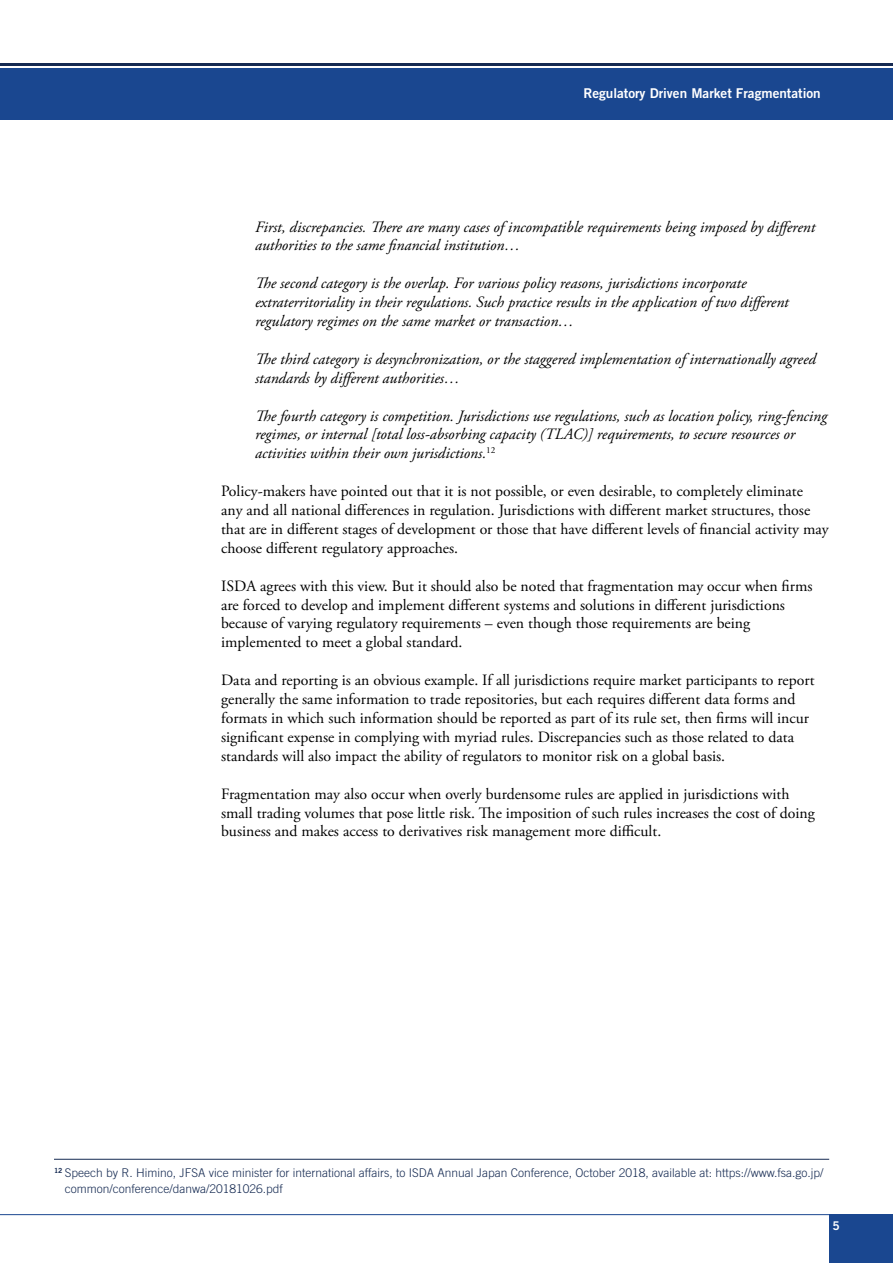
<style>
.page{position:relative;width:893px;height:1263px;background:#fff}
.page>*{position:absolute;margin:0;border:0;box-sizing:border-box;transform-origin:0 0}
.t1{font:15.75px/18.9px "Adobe Garamond Pro";color:#000}
.t2{font:italic 15.75px/18.9px "Adobe Garamond Pro";color:#000}
.t3{font:13.5px "Trade Gothic LT Std Bd 2";color:#fff}
.t4{font:300 12px/16.5px "Trade Gothic LT Std";color:#152a52}
.t5{font:12px "Trade Gothic Bold Two";color:#fff}
</style>
<div class="page">
<div style="left:0;top:68px;width:893px;height:51px;background:#1a4790"></div>
<hr style="left:0;top:64px;width:893px;height:2px;background:#152a52">
<div style="left:829px;top:1214px;width:64px;height:49px;background:#1a4790"></div>
<hr style="left:0;top:1214px;width:829px;height:1px;background:#1a4790">
<hr style="left:54px;top:1159px;width:775px;height:1px;background:#152a52">
<p class="t3" style="left:583px;top:85px;width:239px">Regulatory Driven Market Fragmentation</p>
<p class="t2" style="left:255px;top:217px;width:561px">First, discrepancies. There are many cases of incompatible requirements being imposed by different authorities to the same financial institution…</p>
<p class="t2" style="left:255px;top:274px;width:535px">The second category is the overlap. For various policy reasons, jurisdictions incorporate extraterritoriality in their regulations. Such practice results in the application of two different regulatory regimes on the same market or transaction…</p>
<p class="t2" style="left:255px;top:350px;width:562px">The third category is desynchronization, or the staggered implementation of internationally agreed standards by different authorities…</p>
<p class="t2" style="left:255px;top:406px;width:573px">The fourth category is competition. Jurisdictions use regulations, such as location policy, ring-fencing regimes, or internal [total loss-absorbing capacity (TLAC)] requirements, to secure resources or activities within their own jurisdictions.<sup>12</sup></p>
<p class="t1" style="left:221px;top:482px;width:609px">Policy-makers have pointed out that it is not possible, or even desirable, to completely eliminate<br>any and all national differences in regulation. Jurisdictions with different market structures, those that are in different stages of development or those that have different levels of financial activity may choose different regulatory approaches.</p>
<p class="t1" style="left:221px;top:577px;width:593px">ISDA agrees with this view. But it should also be noted that fragmentation may occur when firms are forced to develop and implement different systems and solutions in different jurisdictions because of varying regulatory requirements – even though those requirements are being implemented to meet a global standard.</p>
<p class="t1" style="left:221px;top:671px;width:595px">Data and reporting is an obvious example. If all jurisdictions require market participants to report generally the same information to trade repositories, but each requires different data forms and formats in which such information should be reported as part of its rule set, then firms will incur significant expense in complying with myriad rules. Discrepancies such as those related to data standards will also impact the ability of regulators to monitor risk on a global basis.</p>
<p class="t1" style="left:221px;top:785px;width:595px">Fragmentation may also occur when overly burdensome rules are applied in jurisdictions with small trading volumes that pose little risk. The imposition of such rules increases the cost of doing business and makes access to derivatives risk management more difficult.</p>
<p class="t4" style="left:65px;top:1164px;width:760px;text-indent:-11px"><sup>12</sup> Speech by R. Himino, JFSA vice minister for international affairs, to ISDA Annual Japan Conference, October 2018, available at: https://www.fsa.go.jp/ common/conference/danwa/20181026.pdf</p>
<p class="t5" style="left:833px;top:1219px;width:9px">5</p>
</div>
